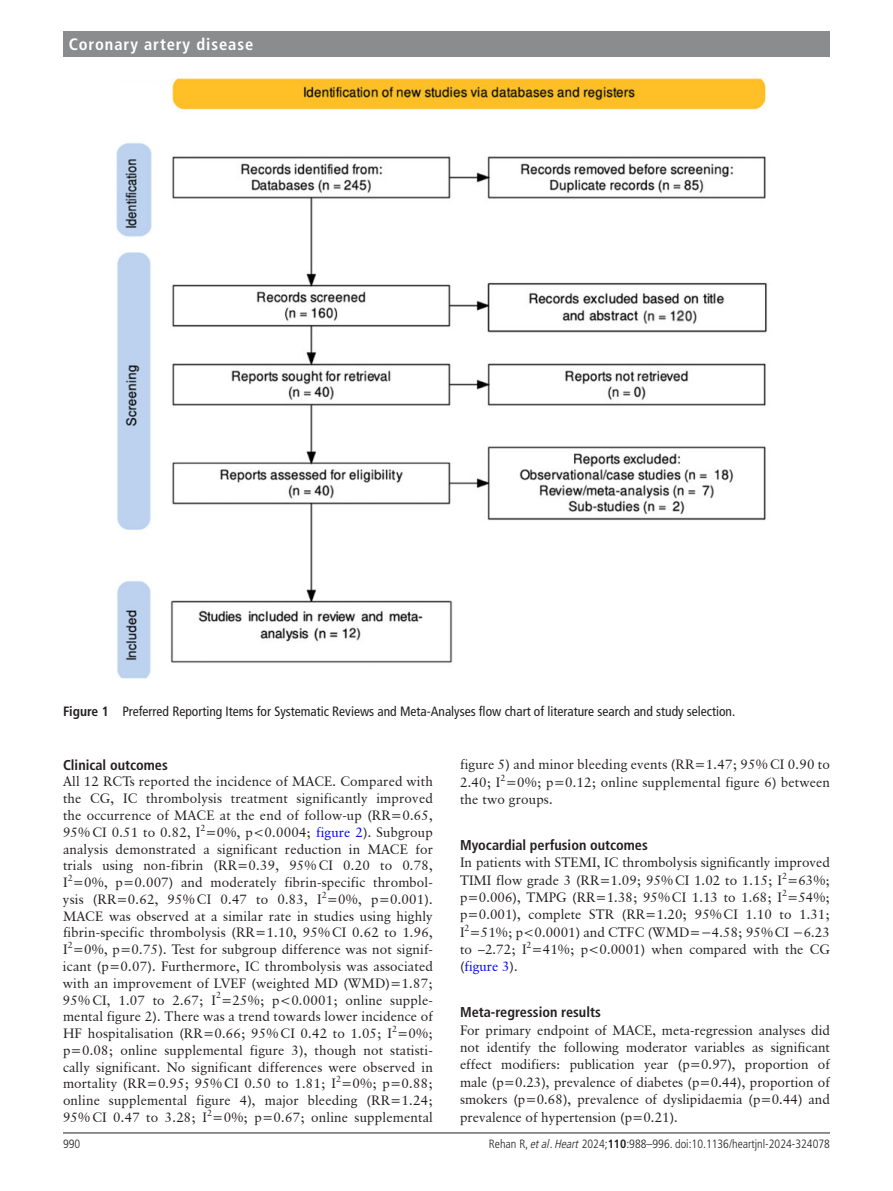
<style>
.page{position:relative;width:893px;height:1191px;background:#fff}
.page>*{position:absolute;margin:0;border:0;box-sizing:border-box;transform-origin:0 0}
.t1{font:700 condensed 16.5px "Frutiger LT Pro";letter-spacing:.055em;color:#fff}
.t2{font:700 condensed 14.25px "Frutiger LT Pro";color:#231f20}
.t3{font:13.5px/16.8px "Classical Garamond BT";letter-spacing:.005em;color:#231f20;text-align:justify}
.t4{font:condensed 13.5px "Frutiger LT Pro";color:#231f20}
.t5{font:300 condensed 12px "Frutiger LT Pro";color:#231f20}
.s1{font-weight:700}
.s2{color:#00f}
.s3{font-style:italic}
</style>
<div class="page">
<hr style="left:63px;top:1132px;width:767px;height:1px;background:#231f20">
<div style="left:63px;top:31px;width:767px;height:25px;background:#8a8c8e"></div>
<img style="left:117px;top:78px;width:650px;height:601px">
<p class="t1" style="left:69px;top:34px;width:186px">Coronary artery disease</p>
<p class="t4" style="left:63px;top:703px;width:674px"><span class="s1">Figure 1</span> Preferred Reporting Items for Systematic Reviews and Meta-Analyses flow chart of literature search and study selection.</p>
<p class="t2" style="left:63px;top:756px;width:106px">Clinical outcomes</p>
<p class="t3" style="left:63px;top:773px;width:371px">All 12 RCTs reported the incidence of MACE. Compared with the CG, IC thrombolysis treatment significantly improved the occurrence of MACE at the end of follow-up (RR=0.65, 95%CI 0.51 to 0.82, I<sup>2</sup>=0%, p&lt;0.0004; <span class="s2">figure 2</span>). Subgroup analysis demonstrated a significant reduction in MACE for trials using non-fibrin (RR=0.39, 95%CI 0.20 to 0.78, I<sup>2</sup>=0%, p=0.007) and moderately fibrin-specific thrombol&shy;ysis (RR=0.62, 95%CI 0.47 to 0.83, I<sup>2</sup>=0%, p=0.001).<br>MACE was observed at a similar rate in studies using highly fibrin-specific thrombolysis (RR=1.10, 95%CI 0.62 to 1.96, I<sup>2</sup>=0%, p=0.75). Test for subgroup difference was not signif&shy;icant (p=0.07). Furthermore, IC thrombolysis was associated with an improvement of LVEF (weighted MD (WMD)=1.87; 95%CI, 1.07 to 2.67; I<sup>2</sup>=25%; p&lt;0.0001; online supple&shy;mental figure 2). There was a trend towards lower incidence of HF hospitalisation (RR=0.66; 95%CI 0.42 to 1.05; I<sup>2</sup>=0%; p=0.08; online supplemental figure 3), though not statisti&shy;cally significant. No significant differences were observed in mortality (RR=0.95; 95%CI 0.50 to 1.81; I<sup>2</sup>=0%; p=0.88; online supplemental figure 4), major bleeding (RR=1.24; 95%CI 0.47 to 3.28; I<sup>2</sup>=0%; p=0.67; online supplemental</p>
<p class="t3" style="left:460px;top:755px;width:371px;line-height:17.4px">figure 5) and minor bleeding events (RR=1.47; 95%CI 0.90 to 2.40; I<sup>2</sup>=0%; p=0.12; online supplemental figure 6) between the two groups.</p>
<p class="t2" style="left:460px;top:836px;width:189px">Myocardial perfusion outcomes</p>
<p class="t3" style="left:460px;top:853px;width:371px;line-height:17.4px">In patients with STEMI, IC thrombolysis significantly improved TIMI flow grade 3 (RR=1.09; 95%CI 1.02 to 1.15; I<sup>2</sup>=63%; p=0.006), TMPG (RR=1.38; 95%CI 1.13 to 1.68; I<sup>2</sup>=54%; p=0.001), complete STR (RR=1.20; 95%CI 1.10 to 1.31; I<sup>2</sup>=51%; p&lt;0.0001) and CTFC (WMD=−4.58; 95%CI −6.23 to –2.72; I<sup>2</sup>=41%; p&lt;0.0001) when compared with the CG (<span class="s2">figure 3</span>).</p>
<p class="t2" style="left:460px;top:1004px;width:142px">Meta-regression results</p>
<p class="t3" style="left:460px;top:1021px;width:371px;line-height:17.4px">For primary endpoint of MACE, meta-regression analyses did not identify the following moderator variables as significant effect modifiers: publication year (p=0.97), proportion of male (p=0.23), prevalence of diabetes (p=0.44), proportion of smokers (p=0.68), prevalence of dyslipidaemia (p=0.44) and prevalence of hypertension (p=0.21).</p>
<p class="t5" style="left:63px;top:1136px;width:19px">990</p>
<p class="t5" style="left:489px;top:1136px;width:343px">Rehan R, <span class="s3">et al</span>. <span class="s3">Heart</span> 2024;<span class="s1">110</span>:988–996. doi:10.1136/heartjnl-2024-324078</p>
</div>
